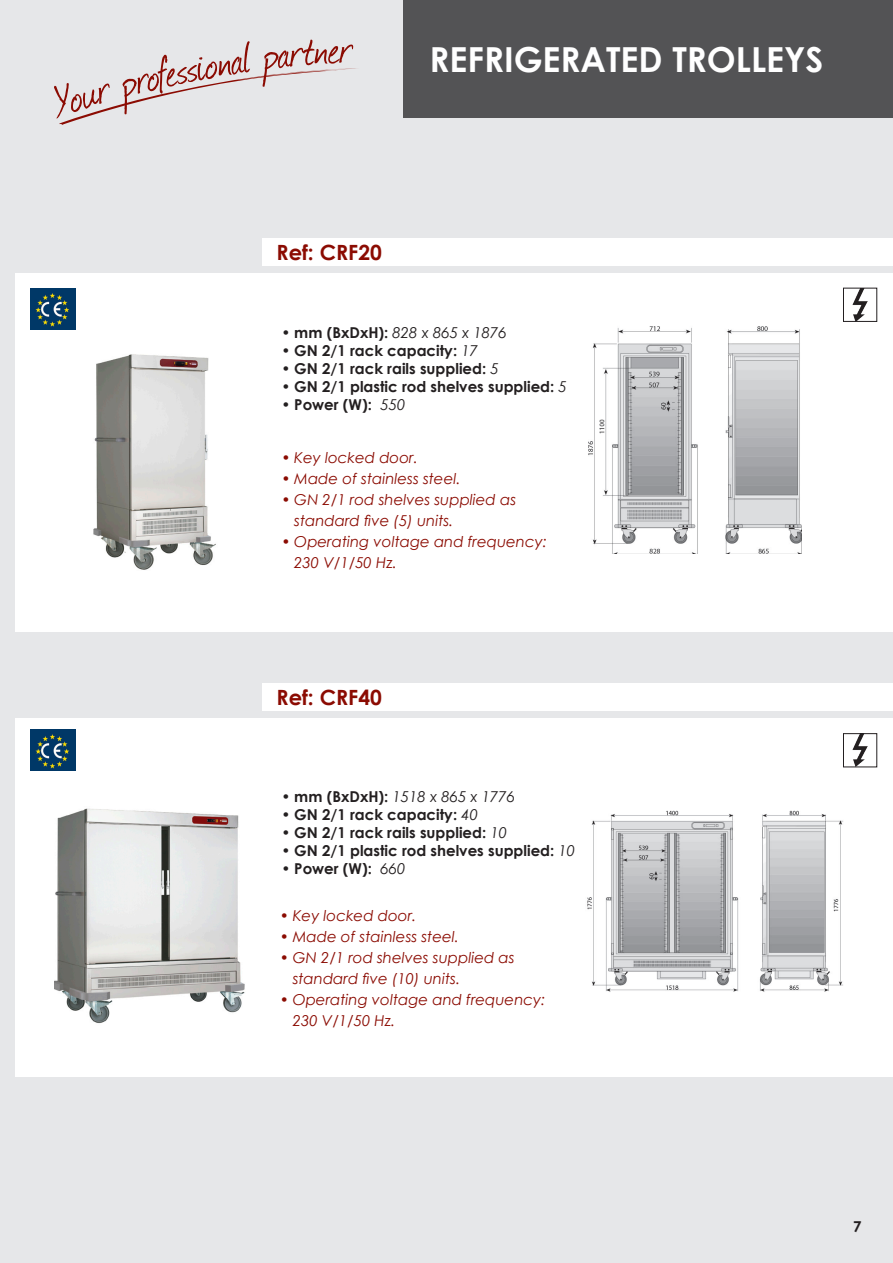
<style>
.page{position:relative;width:893px;height:1263px;background:#e6e7e9}
.page>*{position:absolute;margin:0;border:0;box-sizing:border-box;transform-origin:0 0}
.t1{font:700 34.5px "Century Gothic";color:#fff}
.t2{font:700 21px "Century Gothic";color:#8b0b02}
.t3{font:italic 15px/21px "Century Gothic";color:#8b0b02}
.t4{font:700 15px "Century Gothic";color:#231f20}
.t5{font:italic 15px "Century Gothic";color:#231f20}
.s1{font-weight:700;font-style:normal}
.s2{font-weight:400;font-style:italic}
</style>
<div class="page">
<div style="left:16px;top:272px;width:877px;height:359px;background:#fff"></div>
<div style="left:16px;top:718px;width:877px;height:359px;background:#fff"></div>
<img style="left:31px;top:288px;width:44px;height:41px">
<div style="left:262px;top:239px;width:631px;height:27px;background:#fff"></div>
<img style="left:852px;top:290px;width:16px;height:29px">
<div style="left:843px;top:288px;width:34px;height:33px;border:1px solid #231f20"></div>
<img style="left:31px;top:730px;width:44px;height:41px">
<div style="left:262px;top:683px;width:631px;height:28px;background:#fff"></div>
<img style="left:852px;top:735px;width:16px;height:30px">
<div style="left:843px;top:733px;width:34px;height:34px;border:1px solid #231f20"></div>
<svg style="left:54px;top:40px;width:302px;height:85px"></svg>
<img style="left:93px;top:354px;width:123px;height:216px">
<img style="left:54px;top:808px;width:191px;height:216px">
<div style="left:403px;top:0;width:490px;height:117px;background:#535355"></div>
<img style="left:587px;top:810px;width:256px;height:182px">
<img style="left:588px;top:326px;width:213px;height:227px">
<p class="t1" style="left:429px;top:33px;width:395px">REFRIGERATED TROLLEYS</p>
<p class="t2" style="left:276px;top:237px;width:107px">Ref: CRF20</p>
<p class="t5" style="left:282px;top:322px;width:227px"><span class="s1">• mm (BxDxH):</span> 828 x 865 x 1876</p>
<p class="t4" style="left:282px;top:339px;width:198px">• GN 2/1 rack capacity: <span class="s2">17</span></p>
<p class="t4" style="left:282px;top:357px;width:219px">• GN 2/1 rack rails supplied: <span class="s2">5</span></p>
<p class="t4" style="left:282px;top:375px;width:287px">• GN 2/1 plastic rod shelves supplied: <span class="s2">5</span></p>
<p class="t4" style="left:282px;top:393px;width:125px">• Power (W): <span class="s2">550</span></p>
<p class="t3" style="left:282px;top:447px;width:138px">• Key locked door.</p>
<p class="t3" style="left:282px;top:468px;width:181px">• Made of stainless steel.</p>
<p class="t3" style="left:294px;top:489px;width:223px;text-indent:-13px">• GN 2/1 rod shelves supplied as standard five (5) units.</p>
<p class="t3" style="left:294px;top:531px;width:254px;text-indent:-13px">• Operating voltage and frequency:<br>230 V/1/50 Hz.</p>
<p class="t2" style="left:276px;top:681px;width:107px">Ref: CRF40</p>
<p class="t5" style="left:282px;top:786px;width:235px"><span class="s1">• mm (BxDxH):</span> 1518 x 865 x 1776</p>
<p class="t4" style="left:282px;top:803px;width:198px">• GN 2/1 rack capacity: <span class="s2">40</span></p>
<p class="t4" style="left:282px;top:821px;width:227px">• GN 2/1 rack rails supplied: <span class="s2">10</span></p>
<p class="t4" style="left:282px;top:839px;width:295px">• GN 2/1 plastic rod shelves supplied: <span class="s2">10</span></p>
<p class="t4" style="left:282px;top:857px;width:125px">• Power (W): <span class="s2">660</span></p>
<p class="t3" style="left:280px;top:905px;width:138px">• Key locked door.</p>
<p class="t3" style="left:280px;top:926px;width:181px">• Made of stainless steel.</p>
<p class="t3" style="left:293px;top:947px;width:223px;text-indent:-13px">• GN 2/1 rod shelves supplied as standard five (10) units.</p>
<p class="t3" style="left:293px;top:989px;width:254px;text-indent:-13px">• Operating voltage and frequency:<br>230 V/1/50 Hz.</p>
<p class="t4" style="left:853px;top:1215px;width:10px">7</p>
</div>
